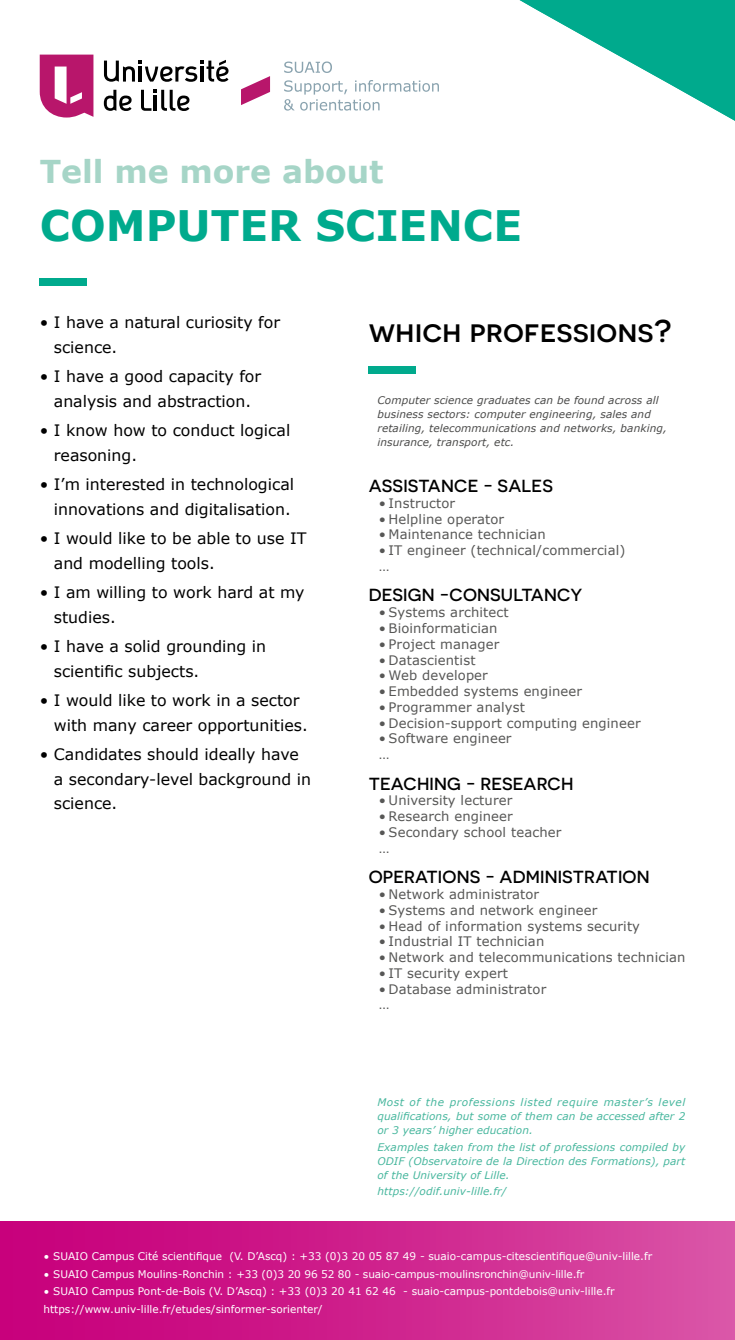
<style>
.page{position:relative;width:735px;height:1340px;background:#fff}
.page>*{position:absolute;margin:0;border:0;box-sizing:border-box;transform-origin:0 0}
.t1{font:700 42px "Verdana";color:#00aa8d}
.t2{font:500 31.5px "Novecentosanswide";color:#000}
.t3{font:700 31.5px "Verdana";color:#a6d5c7}
.t4{font:500 17.5px "Novecentosanswide";letter-spacing:.01em;color:#000}
.t5{font:15.75px/24.5px "Verdana";color:#000}
.t6{font:13.12px/15.8px "Verdana";letter-spacing:.01em;color:#575756}
.t7{font:10.5px/17.5px "Verdana";color:#fff}
.t8{font:italic 10.5px/14px "Verdana";letter-spacing:.01em;color:#48b79e;text-align:justify}
.t9{font:italic 10.5px/14px "Verdana";letter-spacing:.01em;color:#4a4a49}
.s1{font-family:"Lato"}
</style>
<div class="page">
<svg style="left:519px;top:0;width:215px;height:121px"></svg>
<div style="left:0;top:1221px;width:734px;height:118px;background:linear-gradient(to right,#c60078,#d951a5)"></div>
<svg style="left:241px;top:76px;width:29px;height:29px"></svg>
<svg style="left:40px;top:55px;width:53px;height:62px"></svg>
<svg style="left:104px;top:90px;width:28px;height:21px"></svg>
<svg style="left:141px;top:90px;width:48px;height:21px"></svg>
<svg style="left:104px;top:60px;width:124px;height:22px"></svg>
<svg style="left:284px;top:61px;width:48px;height:12px"></svg>
<svg style="left:284px;top:80px;width:154px;height:31px"></svg>
<div style="left:368px;top:366px;width:47px;height:7px;background:#00aa8d"></div>
<div style="left:40px;top:278px;width:47px;height:7px;background:#00aa8d"></div>
<h2 class="t3" style="left:40px;top:149px;width:345px">Tell me more about</h2>
<h1 class="t1" style="left:40px;top:195px;width:483px">COMPUTER SCIENCE</h1>
<p class="t5" style="left:54px;top:310px;width:228px;text-indent:-14px">• I have a natural curiosity for science.</p>
<p class="t5" style="left:40px;top:364px;width:223px;text-align:center">• I have a good capacity for analysis and abstraction.</p>
<p class="t5" style="left:54px;top:418px;width:238px;text-indent:-14px">• I know how to conduct logical reasoning.</p>
<p class="t5" style="left:40px;top:472px;width:256px;text-align:right">• I’m interested in technological innovations and digitalisation.</p>
<p class="t5" style="left:54px;top:526px;width:254px;text-indent:-14px">• I would like to be able to use IT and modelling tools.</p>
<p class="t5" style="left:54px;top:580px;width:252px;text-indent:-14px">• I am willing to work hard at my studies.</p>
<p class="t5" style="left:54px;top:634px;width:214px;text-indent:-14px">• I have a solid grounding in scientific subjects.</p>
<p class="t5" style="left:54px;top:688px;width:255px;text-indent:-14px">• I would like to work in a sector with many career opportunities.</p>
<p class="t5" style="left:54px;top:742px;width:259px;text-indent:-14px">• Candidates should ideally have a secondary-level background in science.</p>
<h2 class="t2" style="left:368px;top:312px;width:304px">which professions?</h2>
<p class="t9" style="left:377px;top:393px;width:291px">Computer science graduates can be found across all business sectors: computer engineering, sales and retailing, telecommunications and networks, banking, insurance, transport, etc.</p>
<h3 class="t4" style="left:368px;top:475px;width:185px">ASSISTANCE - SALES</h3>
<p class="t6" style="left:378px;top:495px;width:78px">• Instructor</p>
<p class="t6" style="left:378px;top:511px;width:127px">• Helpline operator</p>
<p class="t6" style="left:378px;top:526px;width:168px">• Maintenance technician</p>
<p class="t6" style="left:378px;top:542px;width:248px">• IT engineer (technical/commercial) …</p>
<h3 class="t4" style="left:368px;top:585px;width:215px">DESIGN -CONSULTANCY</h3>
<p class="t6" style="left:378px;top:604px;width:131px">• Systems architect</p>
<p class="t6" style="left:378px;top:620px;width:120px">• Bioinformatician</p>
<p class="t6" style="left:378px;top:636px;width:122px">• Project manager</p>
<p class="t6" style="left:378px;top:651px;width:98px">• Datascientist</p>
<p class="t6" style="left:378px;top:667px;width:111px">• Web developer</p>
<p class="t6" style="left:378px;top:683px;width:205px">• Embedded systems engineer</p>
<p class="t6" style="left:378px;top:699px;width:148px">• Programmer analyst</p>
<p class="t6" style="left:378px;top:714px;width:263px">• Decision-support computing engineer</p>
<p class="t6" style="left:378px;top:730px;width:134px">• Software engineer …</p>
<h3 class="t4" style="left:368px;top:773px;width:206px">TEACHING - RESEARCH</h3>
<p class="t6" style="left:378px;top:792px;width:135px">• University lecturer</p>
<p class="t6" style="left:378px;top:808px;width:136px">• Research engineer</p>
<p class="t6" style="left:378px;top:824px;width:184px">• Secondary school teacher …</p>
<h3 class="t4" style="left:368px;top:866px;width:282px">OPERATIONS - ADMINISTRATION</h3>
<p class="t6" style="left:378px;top:886px;width:162px">• Network administrator</p>
<p class="t6" style="left:378px;top:902px;width:220px">• Systems and network engineer</p>
<p class="t6" style="left:378px;top:917px;width:263px">• Head of information systems security</p>
<p class="t6" style="left:378px;top:933px;width:167px">• Industrial IT technician</p>
<p class="t6" style="left:378px;top:949px;width:308px">• Network and telecommunications technician</p>
<p class="t6" style="left:378px;top:965px;width:131px">• IT security expert</p>
<p class="t6" style="left:378px;top:980px;width:169px">• Database administrator …</p>
<p class="t8" style="left:377px;top:1095px;width:309px">Most of the professions listed require master’s level qualifications, but some of them can be accessed after 2 or 3 years’ higher education.</p>
<p class="t8" style="left:377px;top:1139px;width:309px">Examples taken from the list of professions compiled by ODIF (Observatoire de la Direction des Formations), part of the University of Lille.</p>
<p class="t8" style="left:377px;top:1184px;width:130px">https://odif.univ-lille.fr/</p>
<p class="t7" style="left:43px;top:1247px;width:610px"><span class="s1">•</span> SUAIO Campus Cité scientifique (V. D’Ascq) : +33 (0)3 20 05 87 49 - suaio-campus-citescientifique@univ-lille.fr</p>
<p class="t7" style="left:43px;top:1264px;width:542px"><span class="s1">•</span> SUAIO Campus Moulins-Ronchin : +33 (0)3 20 96 52 80 - suaio-campus-moulinsronchin@univ-lille.fr</p>
<p class="t7" style="left:43px;top:1282px;width:572px"><span class="s1">•</span> SUAIO Campus Pont-de-Bois (V. D’Ascq) : +33 (0)3 20 41 62 46 - suaio-campus-pontdebois@univ-lille.fr https://www.univ-lille.fr/etudes/sinformer-sorienter/</p>
</div>
